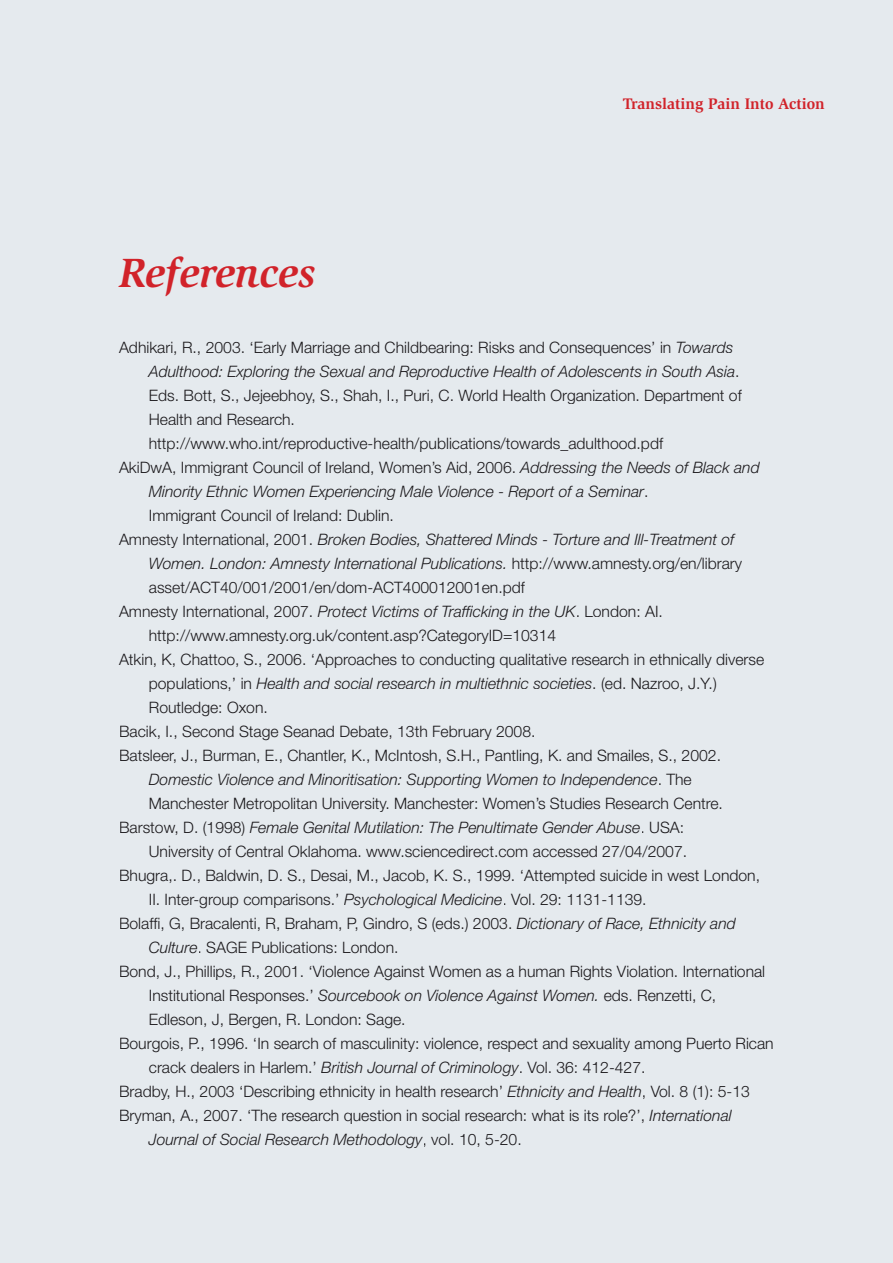
<style>
.page{position:relative;width:893px;height:1263px;background:#e5eaee}
.page>*{position:absolute;margin:0;border:0;box-sizing:border-box;transform-origin:0 0}
.t1{font:italic 700 42px "Slimbach";color:#d1232a}
.t2{font:300 15.75px "Helvetica Neue";color:#1b191c}
.t3{font:italic 300 15.75px "Helvetica Neue";color:#1b191c}
.t4{font:700 15.75px "Slimbach";color:#d1232a}
.s1{font-style:italic}
.s2{font-style:normal}
</style>
<div class="page">
<h1 class="t1" style="left:119px;top:248px;width:198px">References</h1>
<p class="t4" style="left:623px;top:94px;width:204px">Translating Pain Into Action</p>
<p class="t2" style="left:119px;top:337px;width:616px">Adhikari, R., 2003. ‘Early Marriage and Childbearing: Risks and Consequences’ in <span class="s1">Towards</span></p>
<p class="t3" style="left:149px;top:362px;width:592px">Adulthood: Exploring the Sexual and Reproductive Health of Adolescents in South Asia<span class="s2">.</span></p>
<p class="t2" style="left:149px;top:385px;width:594px">Eds. Bott, S., Jejeebhoy, S., Shah, I., Puri, C. World Health Organization. Department of</p>
<p class="t2" style="left:149px;top:409px;width:148px">Health and Research.</p>
<p class="t2" style="left:149px;top:433px;width:516px">http://www.who.int/reproductive-health/publications/towards_adulthood.pdf</p>
<p class="t2" style="left:119px;top:457px;width:642px">AkiDwA, Immigrant Council of Ireland, Women’s Aid, 2006. <span class="s1">Addressing the Needs of Black and</span></p>
<p class="t3" style="left:149px;top:482px;width:501px">Minority Ethnic Women Experiencing Male Violence - Report of a Seminar<span class="s2">.</span></p>
<p class="t2" style="left:149px;top:505px;width:247px">Immigrant Council of Ireland: Dublin.</p>
<p class="t3" style="left:119px;top:530px;width:617px"><span class="s2">Amnesty International, 2001.</span> Broken Bodies, Shattered Minds - Torture and Ill-Treatment of</p>
<p class="t3" style="left:149px;top:554px;width:595px">Women. London: Amnesty International Publications. <span class="s2">http://www.amnesty.org/en/library</span></p>
<p class="t2" style="left:149px;top:577px;width:378px">asset/ACT40/001/2001/en/dom-ACT400012001en.pdf</p>
<p class="t2" style="left:119px;top:601px;width:545px">Amnesty International, 2007. <span class="s1">Protect Victims of Trafficking in the UK</span>. London: AI.</p>
<p class="t2" style="left:149px;top:625px;width:409px">http://www.amnesty.org.uk/content.asp?CategoryID=10314</p>
<p class="t2" style="left:119px;top:649px;width:647px">Atkin, K, Chattoo, S., 2006. ‘Approaches to conducting qualitative research in ethnically diverse</p>
<p class="t3" style="left:149px;top:674px;width:569px"><span class="s2">populations,’ in</span> Health and social research in multiethnic societies<span class="s2">. (ed. Nazroo, J.Y.)</span></p>
<p class="t2" style="left:149px;top:697px;width:121px">Routledge: Oxon.</p>
<p class="t2" style="left:119px;top:721px;width:418px">Bacik, I., Second Stage Seanad Debate, 13th February 2008.</p>
<p class="t2" style="left:119px;top:745px;width:603px">Batsleer, J., Burman, E., Chantler, K., McIntosh, S.H., Pantling, K. and Smailes, S., 2002.</p>
<p class="t3" style="left:149px;top:770px;width:544px">Domestic Violence and Minoritisation: Supporting Women to Independence<span class="s2">. The</span></p>
<p class="t2" style="left:149px;top:793px;width:576px">Manchester Metropolitan University. Manchester: Women’s Studies Research Centre.</p>
<p class="t3" style="left:119px;top:818px;width:567px"><span class="s2">Barstow, D. (1998)</span> Female Genital Mutilation: The Penultimate Gender Abuse<span class="s2">. USA:</span></p>
<p class="t2" style="left:149px;top:841px;width:540px">University of Central Oklahoma. www.sciencedirect.com accessed 27/04/2007.</p>
<p class="t2" style="left:119px;top:865px;width:642px">Bhugra,. D., Baldwin, D. S., Desai, M., Jacob, K. S., 1999. ‘Attempted suicide in west London,</p>
<p class="t2" style="left:149px;top:889px;width:499px">II. Inter-group comparisons.’ <span class="s1">Psychological Medicine</span>. Vol. 29: 1131-1139.</p>
<p class="t2" style="left:119px;top:913px;width:618px">Bolaffi, G, Bracalenti, R, Braham, P, Gindro, S (eds.) 2003. <span class="s1">Dictionary of Race, Ethnicity and</span></p>
<p class="t2" style="left:149px;top:937px;width:251px"><span class="s1">Culture</span>. SAGE Publications: London.</p>
<p class="t2" style="left:119px;top:961px;width:648px">Bond, J., Phillips, R., 2001. ‘Violence Against Women as a human Rights Violation. International</p>
<p class="t2" style="left:149px;top:985px;width:569px">Institutional Responses.’ <span class="s1">Sourcebook on Violence Against Women.</span> eds. Renzetti, C,</p>
<p class="t2" style="left:149px;top:1009px;width:258px">Edleson, J, Bergen, R. London: Sage.</p>
<p class="t2" style="left:119px;top:1033px;width:656px">Bourgois, P., 1996. ‘In search of masculinity: violence, respect and sexuality among Puerto Rican</p>
<p class="t2" style="left:149px;top:1057px;width:498px">crack dealers in Harlem.’ <span class="s1">British Journal of Criminology</span>. Vol. 36: 412-427.</p>
<p class="t2" style="left:119px;top:1081px;width:632px">Bradby, H., 2003 ‘Describing ethnicity in health research’ <span class="s1">Ethnicity and Health</span>, Vol. 8 (1): 5-13</p>
<p class="t2" style="left:119px;top:1105px;width:614px">Bryman, A., 2007. ‘The research question in social research: what is its role?’, <span class="s1">International</span></p>
<p class="t3" style="left:149px;top:1130px;width:374px">Journal of Social Research Methodology<span class="s2">, vol. 10, 5-20.</span></p>
</div>
